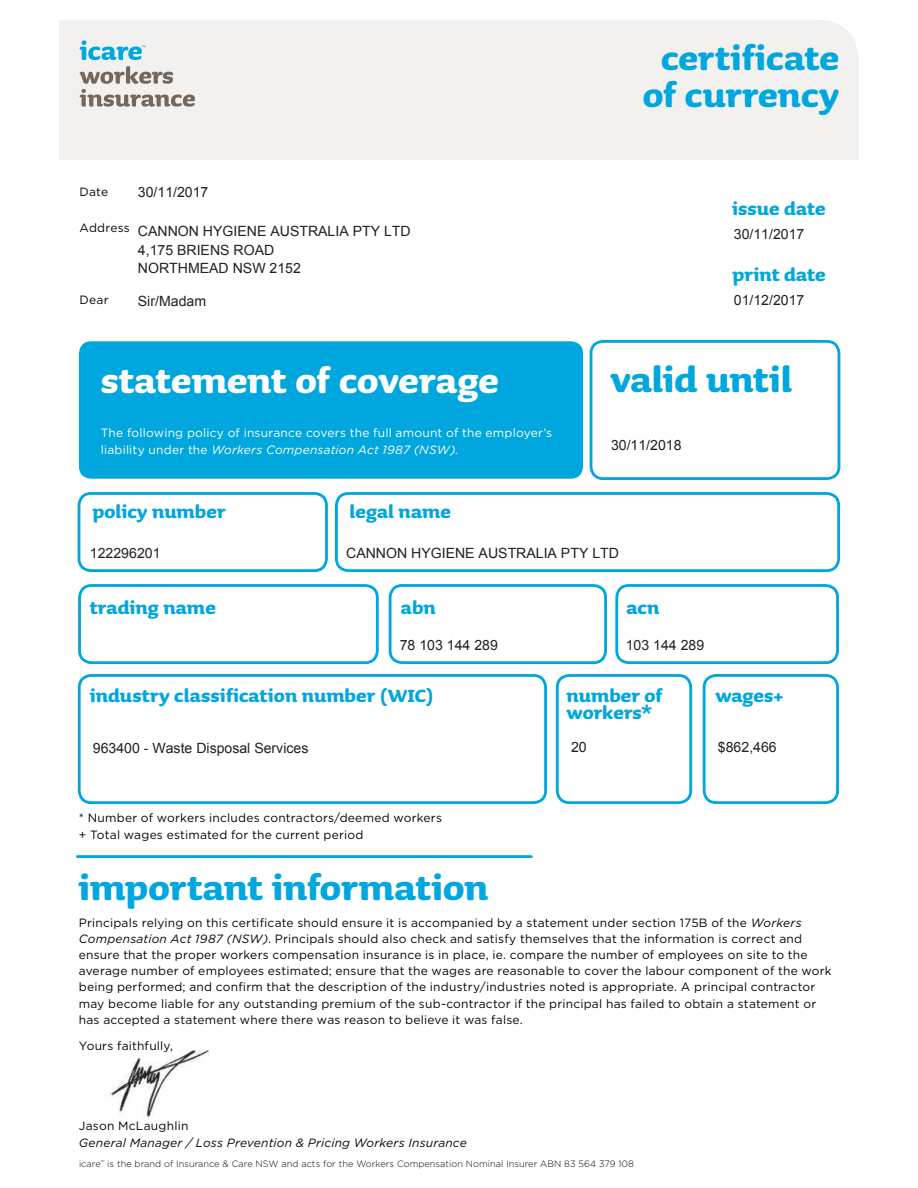
<style>
.page{position:relative;width:918px;height:1188px;background:#fff}
.page>*{position:absolute;margin:0;border:0;box-sizing:border-box;transform-origin:0 0}
.t1{font:700 43.8px "Sauna Pro";letter-spacing:-.005em;color:#00a6de}
.t2{font:700 43.8px "Sauna Pro";color:#fff}
.t3{font:700 42.3px/36.8px "Sauna Pro";color:#00a6de;text-align:center}
.t4{font:700 22.65px/17.7px "Sauna Pro";letter-spacing:.005em;color:#00a6de}
.t5{font:14.1px/18.8px "Arial";color:#231f20}
.t6{font:12px/16.2px "Gotham";letter-spacing:.02em;color:#050505}
.t7{font:12px/16.2px "Gotham";letter-spacing:.015em;color:#fff}
.t8{font:italic 12px "Gotham";letter-spacing:.015em;color:#050505}
.t9{font:300 9.15px "Gotham";letter-spacing:.005em;color:#050505}
.s1{font-style:italic}
</style>
<div class="page">
<div style="left:59px;top:20px;width:800px;height:140px;background:#f2f1ef"></div>
<div style="left:79px;top:341px;width:504px;height:138px;background:#00a6de;border-radius:12px"></div>
<div style="left:590px;top:340px;width:250px;height:140px;border:3px solid #00a6de;border-radius:12px"></div>
<div style="left:78px;top:674px;width:469px;height:130px;border:3px solid #00a6de;border-radius:12px"></div>
<div style="left:703px;top:674px;width:136px;height:130px;border:3px solid #00a6de;border-radius:12px"></div>
<div style="left:556px;top:674px;width:136px;height:130px;border:3px solid #00a6de;border-radius:12px"></div>
<div style="left:335px;top:492px;width:505px;height:80px;border:3px solid #00a6de;border-radius:12px"></div>
<div style="left:78px;top:492px;width:250px;height:80px;border:3px solid #00a6de;border-radius:12px"></div>
<div style="left:389px;top:584px;width:218px;height:80px;border:3px solid #00a6de;border-radius:12px"></div>
<div style="left:615px;top:584px;width:224px;height:80px;border:3px solid #00a6de;border-radius:12px"></div>
<div style="left:78px;top:584px;width:301px;height:80px;border:3px solid #00a6de;border-radius:12px"></div>
<svg style="left:80px;top:40px;width:66px;height:20px"></svg>
<svg style="left:80px;top:66px;width:115px;height:41px"></svg>
<img style="left:110px;top:1050px;width:99px;height:68px">
<hr style="left:77px;top:855px;width:454px;height:3px;background:#00a6de">
<h2 class="t3" style="left:643px;top:42px;width:198px">certificate of currency</h2>
<p class="t6" style="left:80px;top:184px;width:30px">Date</p>
<p class="t6" style="left:80px;top:220px;width:52px">Address</p>
<p class="t6" style="left:80px;top:293px;width:31px">Dear</p>
<p class="t5" style="left:138px;top:183px;width:72px">30/11/2017</p>
<p class="t5" style="left:138px;top:221px;width:274px">CANNON HYGIENE AUSTRALIA PTY LTD<br>4,175 BRIENS ROAD<br>NORTHMEAD NSW 2152</p>
<p class="t5" style="left:734px;top:225px;width:72px">30/11/2017</p>
<p class="t5" style="left:138px;top:292px;width:70px">Sir/Madam</p>
<p class="t5" style="left:734px;top:291px;width:72px">01/12/2017</p>
<h3 class="t4" style="left:732px;top:201px;width:95px">issue date</h3>
<h3 class="t4" style="left:733px;top:267px;width:95px">print date</h3>
<h1 class="t2" style="left:101px;top:365px;width:399px">statement of coverage</h1>
<h1 class="t1" style="left:610px;top:365px;width:183px">valid until</h1>
<p class="t7" style="left:101px;top:426px;width:453px">The following policy of insurance covers the full amount of the employer’s liability under the <span class="s1">Workers Compensation Act 1987 (NSW).</span></p>
<p class="t5" style="left:611px;top:435px;width:72px">30/11/2018</p>
<h3 class="t4" style="left:93px;top:505px;width:134px">policy number</h3>
<h3 class="t4" style="left:350px;top:505px;width:103px">legal name</h3>
<p class="t5" style="left:90px;top:544px;width:72px">122296201</p>
<p class="t5" style="left:346px;top:544px;width:274px">CANNON HYGIENE AUSTRALIA PTY LTD</p>
<h3 class="t4" style="left:90px;top:601px;width:128px">trading name</h3>
<h3 class="t4" style="left:401px;top:601px;width:36px">abn</h3>
<h3 class="t4" style="left:626px;top:601px;width:35px">acn</h3>
<p class="t5" style="left:400px;top:636px;width:100px">78 103 144 289</p>
<p class="t5" style="left:626px;top:636px;width:80px">103 144 289</p>
<h3 class="t4" style="left:90px;top:688px;width:346px">industry classification number (WIC)</h3>
<h3 class="t4" style="left:715px;top:688px;width:70px">wages+</h3>
<h3 class="t4" style="left:567px;top:688px;width:97px">number of workers*</h3>
<p class="t5" style="left:93px;top:738px;width:217px">963400 - Waste Disposal Services</p>
<p class="t5" style="left:571px;top:738px;width:17px">20</p>
<p class="t5" style="left:718px;top:738px;width:60px">$862,466</p>
<p class="t6" style="left:79px;top:811px;width:365px">* Number of workers includes contractors/deemed workers + Total wages estimated for the current period</p>
<h1 class="t1" style="left:79px;top:873px;width:411px">important information</h1>
<p class="t6" style="left:79px;top:915px;width:754px">Principals relying on this certificate should ensure it is accompanied by a statement under section 175B of the <span class="s1">Workers Compensation Act 1987 (NSW)</span>. Principals should also check and satisfy themselves that the information is correct and ensure that the proper workers compensation insurance is in place, ie. compare the number of employees on site to the average number of employees estimated; ensure that the wages are reasonable to cover the labour component of the work being performed; and confirm that the description of the industry/industries noted is appropriate. A principal contractor may become liable for any outstanding premium of the sub-contractor if the principal has failed to obtain a statement or has accepted a statement where there was reason to believe it was false.</p>
<p class="t6" style="left:79px;top:1039px;width:96px">Yours faithfully,</p>
<p class="t6" style="left:79px;top:1119px;width:111px">Jason McLaughlin</p>
<p class="t8" style="left:79px;top:1135px;width:390px">General Manager / Loss Prevention &amp; Pricing Workers Insurance</p>
<p class="t9" style="left:79px;top:1159px;width:556px">icare<sup>™</sup> is the brand of Insurance &amp; Care NSW and acts for the Workers Compensation Nominal Insurer ABN 83 564 379 108</p>
</div>
